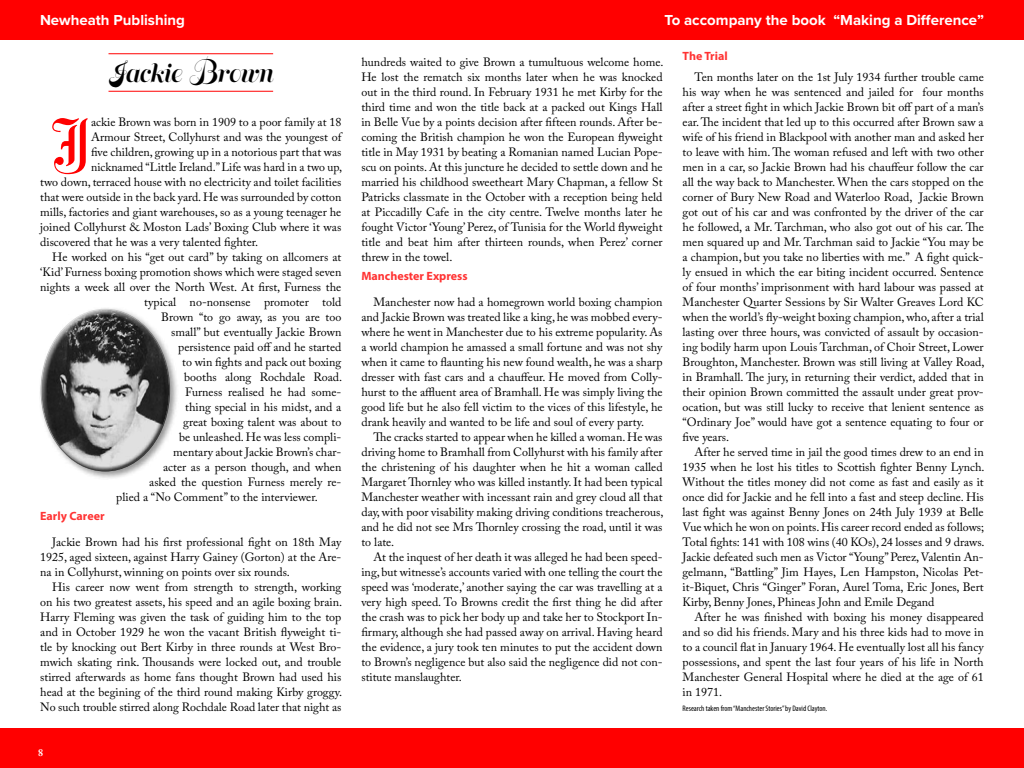
<style>
.page{position:relative;width:1024px;height:768px;background:#fff}
.page>*{position:absolute;margin:0;border:0;box-sizing:border-box;transform-origin:0 0}
.t1{font:70.9px "Linotext Std";color:#f00}
.t2{font:24px "Memoriam Pro Headline";color:#000}
.t3{font:700 15px "Proxima Nova";color:#fff}
.t4{font:12px/15px "Adobe Caslon Pro";color:#000;text-align:justify}
.t5{font:700 12px "Myriad Pro";color:#f33}
.t6{font:700 10px "Adobe Caslon Pro";color:#fff}
.t7{font:condensed 8px "Myriad Pro";color:#000}
</style>
<div class="page">
<hr style="left:109px;top:54px;width:164px;height:1px;background:#f00">
<hr style="left:109px;top:91px;width:164px;height:1px;background:#f00">
<div style="left:39px;top:307px;width:140px;height:174px;background:#000;opacity:.41"></div>
<div style="left:32px;top:302px;width:147px;height:170px;background:#fff"></div>
<div style="left:34px;top:302px;width:127px;height:137px;background:#fff;opacity:.75"></div>
<div style="left:44px;top:328px;width:133px;height:144px;background:#000;opacity:.75"></div>
<div style="left:0;top:728px;width:1024px;height:40px;background:#f00"></div>
<div style="left:0;top:0;width:1024px;height:40px;background:#f00"></div>
<p class="t3" style="left:40px;top:8px;width:147px">Newheath Publishing</p>
<p class="t3" style="left:664px;top:8px;width:321px">To accompany the book “Making a Difference”</p>
<h2 class="t2" style="left:109px;top:59px;width:166px">Jackie Brown</h2>
<h1 class="t1" style="left:52px;top:101px;width:41px">J</h1>
<p class="t4" style="left:91px;top:114px;width:252px">ackie Brown was born in 1909 to a poor family at 18</p>
<p class="t4" style="left:91px;top:129px;width:252px">Armour Street, Collyhurst and was the youngest of</p>
<p class="t4" style="left:91px;top:144px;width:252px">five children, growing up in a notorious part that was</p>
<p class="t4" style="left:91px;top:159px;width:253px">nicknamed “Little Ireland.” Life was hard in a two up,</p>
<p class="t4" style="left:40px;top:174px;width:303px">two down, terraced house with no electricity and toilet facilities</p>
<p class="t4" style="left:40px;top:189px;width:303px">that were outside in the back yard. He was surrounded by cotton</p>
<p class="t4" style="left:40px;top:204px;width:303px">mills, factories and giant warehouses, so as a young teenager he</p>
<p class="t4" style="left:40px;top:219px;width:303px">joined Collyhurst &amp; Moston Lads’ Boxing Club where it was</p>
<p class="t4" style="left:40px;top:234px;width:220px">discovered that he was a very talented fighter.</p>
<p class="t4" style="left:52px;top:249px;width:291px">He worked on his “get out card” by taking on allcomers at</p>
<p class="t4" style="left:40px;top:264px;width:303px">‘Kid’ Furness boxing promotion shows which were staged seven</p>
<p class="t4" style="left:40px;top:279px;width:303px">nights a week all over the North West. At first, Furness the</p>
<p class="t4" style="left:144px;top:294px;width:199px">typical no-nonsense promoter told</p>
<p class="t4" style="left:161px;top:309px;width:182px">Brown “to go away, as you are too</p>
<p class="t4" style="left:171px;top:324px;width:172px">small” but eventually Jackie Brown</p>
<p class="t4" style="left:178px;top:339px;width:165px">persistence paid off and he started</p>
<p class="t4" style="left:182px;top:354px;width:161px">to win fights and pack out boxing</p>
<p class="t4" style="left:184px;top:369px;width:160px">booths along Rochdale Road.</p>
<p class="t4" style="left:185px;top:384px;width:158px">Furness realised he had some-</p>
<p class="t4" style="left:185px;top:399px;width:158px">thing special in his midst, and a</p>
<p class="t4" style="left:183px;top:414px;width:160px">great boxing talent was about to</p>
<p class="t4" style="left:179px;top:429px;width:164px">be unleashed. He was less compli-</p>
<p class="t4" style="left:173px;top:444px;width:170px">mentary about Jackie Brown’s char-</p>
<p class="t4" style="left:163px;top:459px;width:180px">acter as a person though, and when</p>
<p class="t4" style="left:149px;top:474px;width:194px">asked the question Furness merely re-</p>
<p class="t4" style="left:116px;top:489px;width:203px">plied a “No Comment” to the interviewer.</p>
<p class="t5" style="left:40px;top:508px;width:66px">Early Career</p>
<p class="t4" style="left:40px;top:534px;width:303px;text-indent:12px">Jackie Brown had his first professional fight on 18th May 1925, aged sixteen, against Harry Gainey (Gorton) at the Are&shy;na in Collyhurst, winning on points over six rounds.</p>
<p class="t4" style="left:40px;top:579px;width:304px;text-indent:12px">His career now went from strength to strength, working on his two greatest assets, his speed and an agile boxing brain.<br>Harry Fleming was given the task of guiding him to the top and in October 1929 he won the vacant British flyweight ti&shy;tle by knocking out Bert Kirby in three rounds at West Bro&shy;mwich skating rink. Thousands were locked out, and trouble stirred afterwards as home fans thought Brown had used his head at the begining of the third round making Kirby groggy.<br>No such trouble stirred along Rochdale Road later that night as</p>
<p class="t6" style="left:38px;top:747px;width:6px">8</p>
<p class="t4" style="left:361px;top:54px;width:304px">hundreds waited to give Brown a tumultuous welcome home.<br>He lost the rematch six months later when he was knocked out in the third round. In February 1931 he met Kirby for the third time and won the title back at a packed out Kings Hall in Belle Vue by a points decision after fifteen rounds. After be&shy;coming the British champion he won the European flyweight title in May 1931 by beating a Romanian named Lucian Pope&shy;scu on points. At this juncture he decided to settle down and he married his childhood sweetheart Mary Chapman, a fellow St Patricks classmate in the October with a reception being held at Piccadilly Cafe in the city centre. Twelve months later he fought Victor ‘Young’ Perez, of Tunisia for the World flyweight title and beat him after thirteen rounds, when Perez’ corner threw in the towel.</p>
<p class="t5" style="left:361px;top:268px;width:108px">Manchester Express</p>
<p class="t4" style="left:361px;top:294px;width:303px;text-indent:12px">Manchester now had a homegrown world boxing champion and Jackie Brown was treated like a king, he was mobbed every&shy;where he went in Manchester due to his extreme popularity. As a world champion he amassed a small fortune and was not shy when it came to flaunting his new found wealth, he was a sharp dresser with fast cars and a chauffeur. He moved from Colly&shy;hurst to the affluent area of Bramhall. He was simply living the good life but he also fell victim to the vices of this lifestyle, he drank heavily and wanted to be life and soul of every party.</p>
<p class="t4" style="left:361px;top:429px;width:304px;text-indent:12px">The cracks started to appear when he killed a woman. He was driving home to Bramhall from Collyhurst with his family after the christening of his daughter when he hit a woman called Margaret Thornley who was killed instantly. It had been typical Manchester weather with incessant rain and grey cloud all that day, with poor visability making driving conditions treacherous, and he did not see Mrs Thornley crossing the road, until it was to late.</p>
<p class="t4" style="left:361px;top:549px;width:303px;text-indent:12px">At the inquest of her death it was alleged he had been speed&shy;ing, but witnesse’s accounts varied with one telling the court the speed was ‘moderate,’ another saying the car was travelling at a very high speed. To Browns credit the first thing he did after the crash was to pick her body up and take her to Stockport In&shy;firmary, although she had passed away on arrival. Having heard the evidence, a jury took ten minutes to put the accident down to Brown’s negligence but also said the negligence did not con&shy;stitute manslaughter.</p>
<p class="t5" style="left:683px;top:48px;width:47px">The Trial</p>
<p class="t4" style="left:683px;top:69px;width:304px;text-indent:12px">Ten months later on the 1st July 1934 further trouble came his way when he was sentenced and jailed for four months after a street fight in which Jackie Brown bit off part of a man’s ear. The incident that led up to this occurred after Brown saw a wife of his friend in Blackpool with another man and asked her to leave with him. The woman refused and left with two other men in a car, so Jackie Brown had his chauffeur follow the car all the way back to Manchester. When the cars stopped on the corner of Bury New Road and Waterloo Road, Jackie Brown got out of his car and was confronted by the driver of the car he followed, a Mr. Tarchman, who also got out of his car. The men squared up and Mr. Tarchman said to Jackie “You may be a champion, but you take no liberties with me.” A fight quick&shy;ly ensued in which the ear biting incident occurred. Sentence of four months’ imprisonment with hard labour was passed at Manchester Quarter Sessions by Sir Walter Greaves Lord KC when the world’s fly-weight boxing champion, who, after a trial lasting over three hours, was convicted of assault by occasion&shy;ing bodily harm upon Louis Tarchman, of Choir Street, Lower Broughton, Manchester. Brown was still living at Valley Road, in Bramhall. The jury, in returning their verdict, added that in their opinion Brown committed the assault under great prov&shy;ocation, but was still lucky to receive that lenient sentence as “Ordinary Joe” would have got a sentence equating to four or five years.</p>
<p class="t4" style="left:683px;top:444px;width:304px;text-indent:12px">After he served time in jail the good times drew to an end in 1935 when he lost his titles to Scottish fighter Benny Lynch.<br>Without the titles money did not come as fast and easily as it once did for Jackie and he fell into a fast and steep decline. His last fight was against Benny Jones on 24th July 1939 at Belle Vue which he won on points. His career record ended as follows; Total fights: 141 with 108 wins (40 KOs), 24 losses and 9 draws.<br>Jackie defeated such men as Victor “Young” Perez, Valentin An&shy;gelmann, “Battling” Jim Hayes, Len Hampston, Nicolas Pet&shy;it-Biquet, Chris “Ginger” Foran, Aurel Toma, Eric Jones, Bert Kirby, Benny Jones, Phineas John and Emile Degand</p>
<p class="t4" style="left:683px;top:609px;width:303px;text-indent:12px">After he was finished with boxing his money disappeared and so did his friends. Mary and his three kids had to move in to a council flat in January 1964. He eventually lost all his fancy possessions, and spent the last four years of his life in North Manchester General Hospital where he died at the age of 61 in 1971.</p>
<p class="t7" style="left:683px;top:704px;width:146px">Research taken from “Manchester Stories” by David Clayton.</p>
</div>
